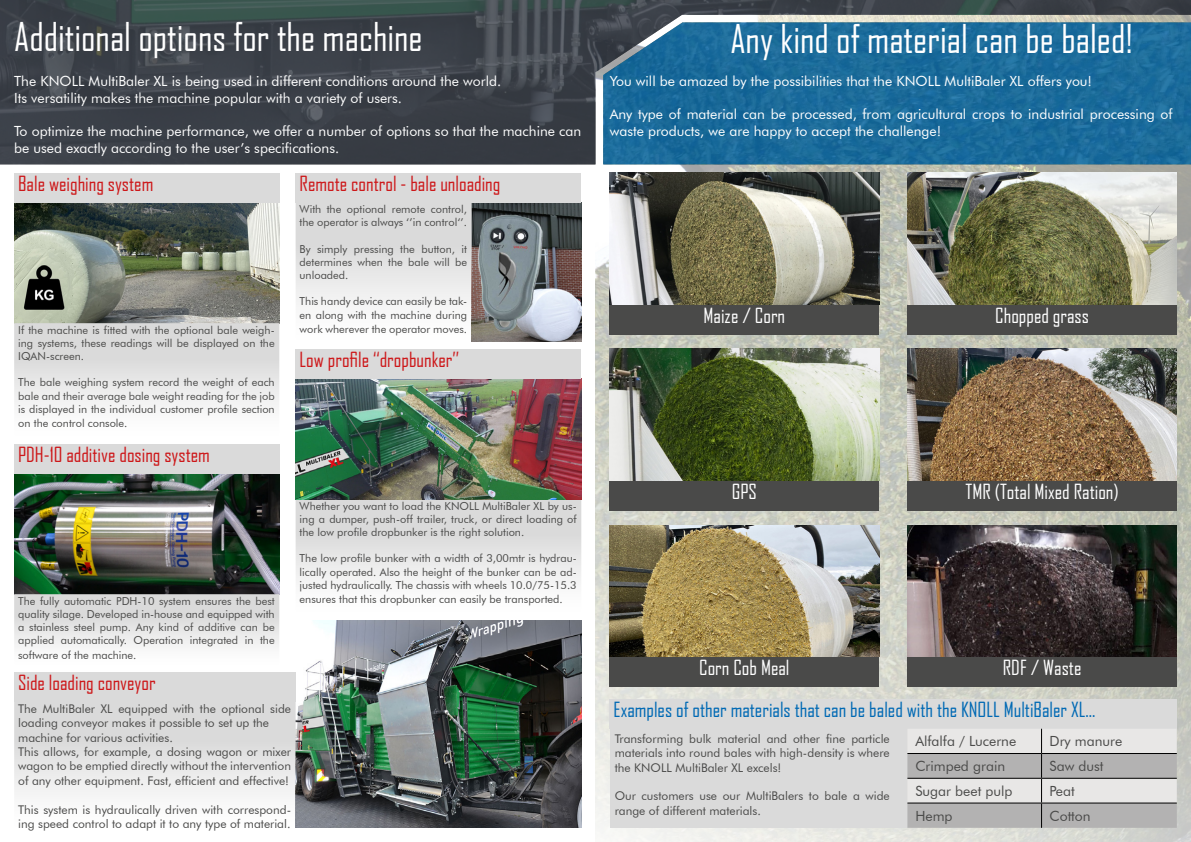
<style>
.page{position:relative;width:1191px;height:842px;background:#fff}
.page>*{position:absolute;margin:0;border:0;box-sizing:border-box;transform-origin:0 0}
.t1{font:38px "Agency FB";color:#fff}
.t2{font:20px "Agency FB";color:#cd1719}
.t3{font:20px "Agency FB";color:#fff}
.t4{font:20px "Agency FB";color:#0069b4}
.t5{font:14px/16.8px "Futura BT";color:#fff}
.t6{font:14px "Futura BT";color:#4a4a49}
.t7{font:12px/14.4px "Futura BT";color:#4a4a49}
.t8{font:11px/13.2px "Futura BT";color:#4a4a49;text-align:justify}
</style>
<div class="page">
<img style="left:595px;top:164px;width:596px;height:678px">
<svg style="left:0;top:0;width:1191px;height:164px;background:#32576e"></svg>
<img style="left:14px;top:203px;width:265px;height:120px">
<svg style="left:14px;top:323px;width:265px;height:84px"></svg>
<div style="left:14px;top:173px;width:265px;height:30px;background:#dadada"></div>
<img style="left:471px;top:203px;width:110px;height:139px">
<svg style="left:296px;top:203px;width:175px;height:102px"></svg>
<div style="left:296px;top:173px;width:285px;height:30px;background:#dadada"></div>
<img style="left:14px;top:474px;width:265px;height:120px">
<svg style="left:296px;top:499px;width:285px;height:84px"></svg>
<div style="left:14px;top:444px;width:265px;height:30px;background:#dadada"></div>
<img style="left:296px;top:379px;width:285px;height:120px">
<svg style="left:14px;top:594px;width:265px;height:53px"></svg>
<div style="left:296px;top:349px;width:285px;height:30px;background:#dadada"></div>
<img style="left:296px;top:621px;width:285px;height:207px">
<div style="left:14px;top:672px;width:282px;height:30px;background:#dadada"></div>
<svg style="left:14px;top:702px;width:282px;height:126px"></svg>
<div style="left:609px;top:305px;width:270px;height:29px;background:#4a4a49"></div>
<img style="left:609px;top:173px;width:270px;height:132px">
<img style="left:907px;top:173px;width:269px;height:132px">
<img style="left:609px;top:349px;width:270px;height:132px">
<img style="left:907px;top:349px;width:269px;height:132px">
<img style="left:609px;top:525px;width:270px;height:132px">
<img style="left:907px;top:525px;width:269px;height:132px">
<div style="left:907px;top:305px;width:269px;height:29px;background:#4a4a49"></div>
<div style="left:609px;top:481px;width:270px;height:30px;background:#4a4a49"></div>
<div style="left:907px;top:481px;width:269px;height:30px;background:#4a4a49"></div>
<div style="left:609px;top:657px;width:270px;height:30px;background:#4a4a49"></div>
<div style="left:907px;top:657px;width:269px;height:30px;background:#4a4a49"></div>
<div style="left:609px;top:729px;width:298px;height:99px;background:#dadada"></div>
<div style="left:609px;top:699px;width:567px;height:30px;background:#dadada"></div>
<svg style="left:907px;top:729px;width:269px;height:99px;background:#c6c5c4"></svg>
<h1 class="t1" style="left:14px;top:14px;width:410px">Additional options for the machine</h1>
<p class="t5" style="left:14px;top:72px;width:489px">The KNOLL MultiBaler XL is being used in different conditions around the world.<br>Its versatility makes the machine popular with a variety of users.</p>
<p class="t5" style="left:14px;top:123px;width:568px">To optimize the machine performance, we offer a number of options so that the machine can be used exactly according to the user’s specifications.</p>
<h2 class="t2" style="left:18px;top:172px;width:137px">Bale weighing system</h2>
<p class="t8" style="left:18px;top:323px;width:258px">If the machine is fitted with the optional bale weigh&shy;ing systems, these readings will be displayed on the IQAN-screen.</p>
<p class="t8" style="left:18px;top:376px;width:258px">The bale weighing system record the weight of each bale and their average bale weight reading for the job is displayed in the individual customer profile section</p>
<p class="t8" style="left:18px;top:417px;width:111px">on the control console.</p>
<h2 class="t2" style="left:18px;top:443px;width:193px">PDH-10 additive dosing system</h2>
<h2 class="t2" style="left:299px;top:172px;width:202px">Remote control - bale unloading</h2>
<p class="t8" style="left:300px;top:202px;width:169px">With the optional remote control, the operator is always ‘’in control‘’.</p>
<p class="t8" style="left:300px;top:242px;width:169px">By simply pressing the button, it determines when the bale will be unloaded.</p>
<p class="t8" style="left:300px;top:295px;width:169px">This handy device can easily be tak&shy;en along with the machine during</p>
<p class="t8" style="left:300px;top:322px;width:169px">work wherever the operator moves.</p>
<h2 class="t2" style="left:299px;top:348px;width:161px">Low profile ‘‘dropbunker’’</h2>
<p class="t8" style="left:18px;top:594px;width:258px">The fully automatic PDH-10 system ensures the best quality silage. Developed in-house and equipped with a stainless steel pump. Any kind of additive can be applied automatically. Operation integrated in the</p>
<p class="t8" style="left:18px;top:648px;width:120px">software of the machine.</p>
<h2 class="t2" style="left:18px;top:670px;width:139px">Side loading conveyor</h2>
<p class="t7" style="left:18px;top:701px;width:274px">The MultiBaler XL equipped with the optional side loading conveyor makes it possible to set up the machine for various activities.<br>This allows, for example, a dosing wagon or mixer wagon to be emptied directly without the intervention of any other equipment. Fast, efficient and effective!</p>
<p class="t7" style="left:18px;top:802px;width:274px">This system is hydraulically driven with correspond&shy;ing speed control to adapt it to any type of material.</p>
<p class="t8" style="left:300px;top:499px;width:279px">Whether you want to load the KNOLL MultiBaler XL by us&shy;ing a dumper, push-off trailer, truck, or direct loading of the low profile dropbunker is the right solution.</p>
<p class="t8" style="left:300px;top:552px;width:279px">The low profile bunker with a width of 3,00mtr is hydrau&shy;lically operated. Also the height of the bunker can be ad&shy;justed hydraulically. The chassis with wheels 10.0/75-15.3</p>
<p class="t8" style="left:300px;top:593px;width:265px">ensures that this dropbunker can easily be transported.</p>
<h1 class="t1" style="left:730px;top:15px;width:404px">Any kind of material can be baled!</h1>
<p class="t5" style="left:609px;top:72px;width:484px">You will be amazed by the possibilities that the KNOLL MultiBaler XL offers you!</p>
<p class="t5" style="left:609px;top:106px;width:564px">Any type of material can be processed, from agricultural crops to industrial processing of waste products, we are happy to accept the challenge!</p>
<h2 class="t3" style="left:703px;top:303px;width:83px">Maize / Corn</h2>
<h2 class="t3" style="left:995px;top:303px;width:95px">Chopped grass</h2>
<h2 class="t3" style="left:732px;top:479px;width:27px">GPS</h2>
<h2 class="t3" style="left:965px;top:479px;width:155px">TMR (Total Mixed Ration)</h2>
<h2 class="t3" style="left:699px;top:656px;width:92px">Corn Cob Meal</h2>
<h2 class="t3" style="left:1002px;top:655px;width:80px">RDF / Waste</h2>
<h2 class="t4" style="left:613px;top:697px;width:483px">Examples of other materials that can be baled with the KNOLL MultiBaler XL...</h2>
<p class="t6" style="left:915px;top:733px;width:102px">Alfalfa / Lucerne</p>
<p class="t6" style="left:1049px;top:733px;width:74px">Dry manure</p>
<p class="t6" style="left:915px;top:758px;width:91px">Crimped grain</p>
<p class="t6" style="left:1049px;top:758px;width:55px">Saw dust</p>
<p class="t6" style="left:915px;top:782px;width:99px">Sugar beet pulp</p>
<p class="t6" style="left:1049px;top:782px;width:27px">Peat</p>
<p class="t6" style="left:915px;top:807px;width:39px">Hemp</p>
<p class="t6" style="left:1049px;top:807px;width:43px">Cotton</p>
<p class="t7" style="left:614px;top:731px;width:276px;text-align:justify">Transforming bulk material and other fine particle materials into round bales with high-density is where the KNOLL MultiBaler XL excels!</p>
<p class="t7" style="left:614px;top:789px;width:276px">Our customers use our MultiBalers to bale a wide range of different materials.</p>
</div>
